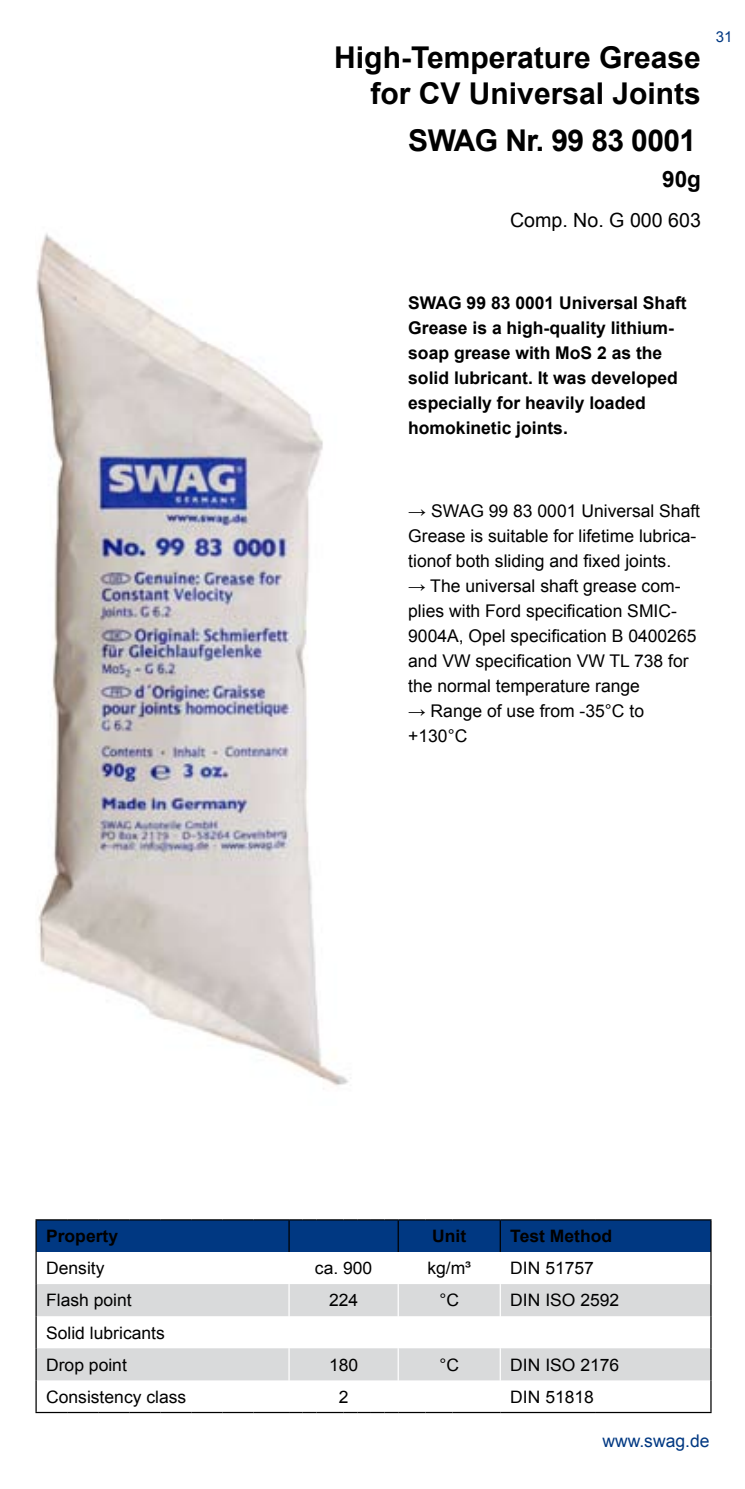
<style>
.page{position:relative;width:745px;height:1489px;background:#fff}
.page>*{position:absolute;margin:0;border:0;box-sizing:border-box;transform-origin:0 0}
.t1{font:700 30px/36px "Arial";color:#000;text-align:right}
.t2{font:700 30px "Arial";letter-spacing:-.02em;color:#000}
.t3{font:700 22.5px "Arial";color:#000}
.t4{font:19.5px "Arial";color:#000}
.t5{font:17.5px/25px "Arial";color:#000}
.t6{font:700 17.5px/25px "Arial";color:#000}
.t7{font:17.5px "Arial";color:#003882}
.t8{font:17.25px/32px "Arial";color:#000}
.t9{font:700 17.25px "Arial";color:#000}
.t10{font:15px "Arial";color:#003882}
.s1{font-weight:700}
</style>
<div class="page">
<svg style="left:37px;top:1284px;width:672px;height:96px;fill:#d9dadb"></svg>
<hr style="left:35px;top:1219px;width:32px;height:1px;background:#000">
<div style="left:36px;top:1219px;width:673px;height:32px;background:#003882"></div>
<hr style="left:452px;top:1219px;width:48px;height:1px;background:#000">
<hr style="left:500px;top:1219px;width:94px;height:1px;background:#000">
<hr style="left:594px;top:1219px;width:117px;height:1px;background:#000">
<hr style="left:35px;top:1220px;width:2px;height:31px;background:#000">
<hr style="left:709px;top:1220px;width:2px;height:31px;background:#000">
<hr style="left:288px;top:1220px;width:1px;height:31px;background:#000">
<hr style="left:397px;top:1220px;width:1px;height:31px;background:#000">
<hr style="left:499px;top:1220px;width:1px;height:31px;background:#000">
<hr style="left:35px;top:1251px;width:2px;height:32px;background:#000">
<hr style="left:709px;top:1251px;width:2px;height:32px;background:#000">
<hr style="left:35px;top:1283px;width:2px;height:32px;background:#000">
<hr style="left:709px;top:1283px;width:2px;height:32px;background:#000">
<hr style="left:35px;top:1315px;width:2px;height:33px;background:#000">
<hr style="left:709px;top:1315px;width:2px;height:33px;background:#000">
<hr style="left:35px;top:1348px;width:2px;height:32px;background:#000">
<hr style="left:709px;top:1348px;width:2px;height:32px;background:#000">
<hr style="left:35px;top:1380px;width:2px;height:31px;background:#000">
<hr style="left:709px;top:1380px;width:2px;height:31px;background:#000">
<hr style="left:288px;top:1283px;width:1px;height:32px;background:#fff">
<hr style="left:397px;top:1283px;width:1px;height:32px;background:#fff">
<hr style="left:499px;top:1283px;width:1px;height:32px;background:#fff">
<hr style="left:288px;top:1315px;width:1px;height:33px;background:#fff">
<hr style="left:397px;top:1315px;width:1px;height:33px;background:#fff">
<hr style="left:499px;top:1315px;width:1px;height:33px;background:#fff">
<hr style="left:288px;top:1348px;width:1px;height:32px;background:#fff">
<hr style="left:397px;top:1348px;width:1px;height:32px;background:#fff">
<hr style="left:499px;top:1348px;width:1px;height:32px;background:#fff">
<hr style="left:35px;top:1411px;width:32px;height:1px;background:#000">
<hr style="left:67px;top:1411px;width:31px;height:1px;background:#000">
<hr style="left:98px;top:1411px;width:31px;height:1px;background:#000">
<hr style="left:129px;top:1411px;width:31px;height:1px;background:#000">
<hr style="left:160px;top:1411px;width:31px;height:1px;background:#000">
<hr style="left:191px;top:1411px;width:31px;height:1px;background:#000">
<hr style="left:222px;top:1411px;width:31px;height:1px;background:#000">
<hr style="left:253px;top:1411px;width:36px;height:1px;background:#000">
<svg style="left:289px;top:1411px;width:163px;height:1px"></svg>
<hr style="left:452px;top:1411px;width:48px;height:1px;background:#000">
<hr style="left:500px;top:1411px;width:94px;height:1px;background:#000">
<hr style="left:594px;top:1411px;width:117px;height:1px;background:#000">
<img style="left:36px;top:233px;width:313px;height:856px">
<h1 class="t1" style="left:334px;top:40px;width:368px">High-Temperature Grease for CV Universal Joints</h1>
<h1 class="t2" style="left:408px;top:121px;width:289px">SWAG Nr. 99 83 0001</h1>
<p class="t3" style="left:661px;top:165px;width:40px">90g</p>
<p class="t4" style="left:509px;top:207px;width:190px">Comp. No. G 000 603</p>
<p class="t10" style="left:715px;top:27px;width:8px">31</p>
<p class="t6" style="left:408px;top:291px;width:280px">SWAG 99 83 0001 Universal Shaft<br>Grease is a high-quality lithium&shy;soap grease with MoS 2 as the solid lubricant. It was developed especially for heavily loaded homokinetic joints.</p>
<p class="t5" style="left:408px;top:499px;width:293px"><span class="s1">→</span> SWAG 99 83 0001 Universal Shaft<br>Grease is suitable for lifetime lubrica&shy;tionof both sliding and fixed joints.</p>
<p class="t5" style="left:408px;top:573px;width:289px"><span class="s1">→</span> The universal shaft grease com&shy;plies with Ford specification SMIC-9004A, Opel specification B 0400265 and VW specification VW TL 738 for the normal temperature range</p>
<p class="t5" style="left:408px;top:698px;width:237px"><span class="s1">→</span> Range of use from -35°C to +130°C</p>
<p class="t9" style="left:46px;top:1224px;width:73px">Property</p>
<p class="t9" style="left:432px;top:1224px;width:36px">Unit</p>
<p class="t9" style="left:510px;top:1224px;width:103px">Test Method</p>
<p class="t8" style="left:46px;top:1252px;width:60px">Density</p>
<p class="t8" style="left:315px;top:1252px;width:59px">ca. 900</p>
<p class="t8" style="left:427px;top:1252px;width:45px">kg/m³</p>
<p class="t8" style="left:510px;top:1252px;width:85px">DIN 51 757</p>
<p class="t8" style="left:46px;top:1284px;width:87px">Flash point</p>
<p class="t8" style="left:329px;top:1284px;width:11px">224</p>
<p class="t8" style="left:439px;top:1284px;width:21px">°C</p>
<p class="t8" style="left:510px;top:1284px;width:109px">DIN ISO 2592</p>
<p class="t8" style="left:46px;top:1316px;width:120px">Solid lubricants<br>Drop point</p>
<p class="t8" style="left:329px;top:1348px;width:31px">180</p>
<p class="t8" style="left:439px;top:1348px;width:21px">°C</p>
<p class="t8" style="left:510px;top:1348px;width:110px">DIN ISO 21 76</p>
<p class="t8" style="left:46px;top:1380px;width:142px">Consistency class</p>
<p class="t8" style="left:338px;top:1380px;width:10px">2</p>
<p class="t8" style="left:510px;top:1380px;width:85px">DIN 51 81 8</p>
<p class="t7" style="left:602px;top:1428px;width:108px">www.swag.de</p>
</div>
